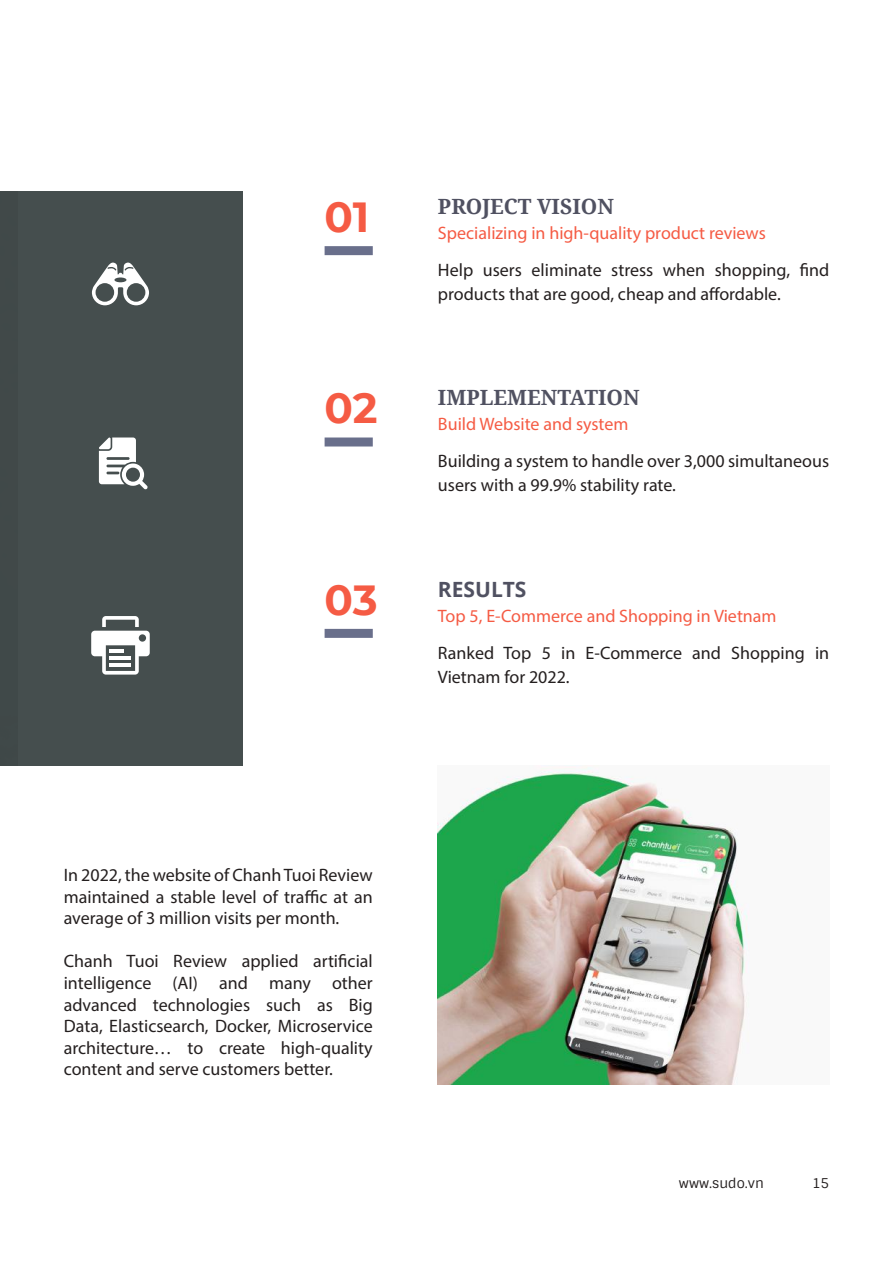
<style>
.page{position:relative;width:893px;height:1263px;background:#fff}
.page>*{position:absolute;margin:0;border:0;box-sizing:border-box;transform-origin:0 0}
.t1{font:700 42px "Montserrat";color:#f55b44}
.t2{font:700 21px "Noto Serif";color:#505161}
.t3{font:700 21px "Noto Sans";color:#505161}
.t4{font:18px/21.6px "Myriad Pro";color:#241f1f}
.t5{font:18px "Myriad Pro";color:#f55b44}
.t6{font:13.5px "Sintony";color:#241f1f}
</style>
<div class="page">
<div style="left:0;top:191px;width:242px;height:574px;background:#454e4e"></div>
<div style="left:325px;top:246px;width:48px;height:9px;background:#696f8b"></div>
<div style="left:325px;top:437px;width:48px;height:9px;background:#696f8b"></div>
<div style="left:325px;top:629px;width:48px;height:9px;background:#696f8b"></div>
<img style="left:438px;top:765px;width:311px;height:319px">
<svg style="left:92px;top:263px;width:57px;height:42px"></svg>
<svg style="left:91px;top:616px;width:59px;height:59px"></svg>
<hr style="left:109px;top:649px;width:15px;height:4px;background:#fff">
<hr style="left:109px;top:656px;width:22px;height:4px;background:#fff">
<hr style="left:109px;top:664px;width:22px;height:3px;background:#fff">
<svg style="left:99px;top:437px;width:49px;height:52px"></svg>
<h1 class="t1" style="left:325px;top:187px;width:46px">01</h1>
<p class="t2" style="left:438px;top:191px;width:177px">PROJECT VISION</p>
<p class="t5" style="left:438px;top:222px;width:329px">Specializing in high-quality product reviews</p>
<h1 class="t1" style="left:325px;top:378px;width:55px">02</h1>
<h1 class="t1" style="left:325px;top:569px;width:54px">03</h1>
<p class="t4" style="left:438px;top:258px;width:393px;line-height:24px">Help users eliminate stress when shopping, find products that are good, cheap and affordable.</p>
<p class="t2" style="left:438px;top:383px;width:203px">IMPLEMENTATION</p>
<p class="t5" style="left:438px;top:413px;width:192px">Build Website and system</p>
<p class="t4" style="left:438px;top:449px;width:393px;line-height:24px">Building a system to handle over 3,000 simultaneous users with a 99.9% stability rate.</p>
<p class="t3" style="left:438px;top:574px;width:90px">RESULTS</p>
<p class="t5" style="left:438px;top:604px;width:340px">Top 5, E-Commerce and Shopping in Vietnam</p>
<p class="t4" style="left:438px;top:640px;width:393px;line-height:24px">Ranked Top 5 in E-Commerce and Shopping in<br>Vietnam for 2022.</p>
<p class="t4" style="left:64px;top:864px;width:311px;text-align:justify">In 2022, the website of Chanh Tuoi Review maintained a stable level of traffic at an average of 3 million visits per month.</p>
<p class="t4" style="left:64px;top:950px;width:310px;text-align:justify">Chanh Tuoi Review applied artificial intelligence (AI) and many other advanced technologies such as Big Data, Elasticsearch, Docker, Microservice architecture… to create high-quality content and serve customers better.</p>
<p class="t6" style="left:679px;top:1175px;width:87px">www.sudo.vn</p>
<p class="t6" style="left:812px;top:1175px;width:19px">15</p>
</div>
